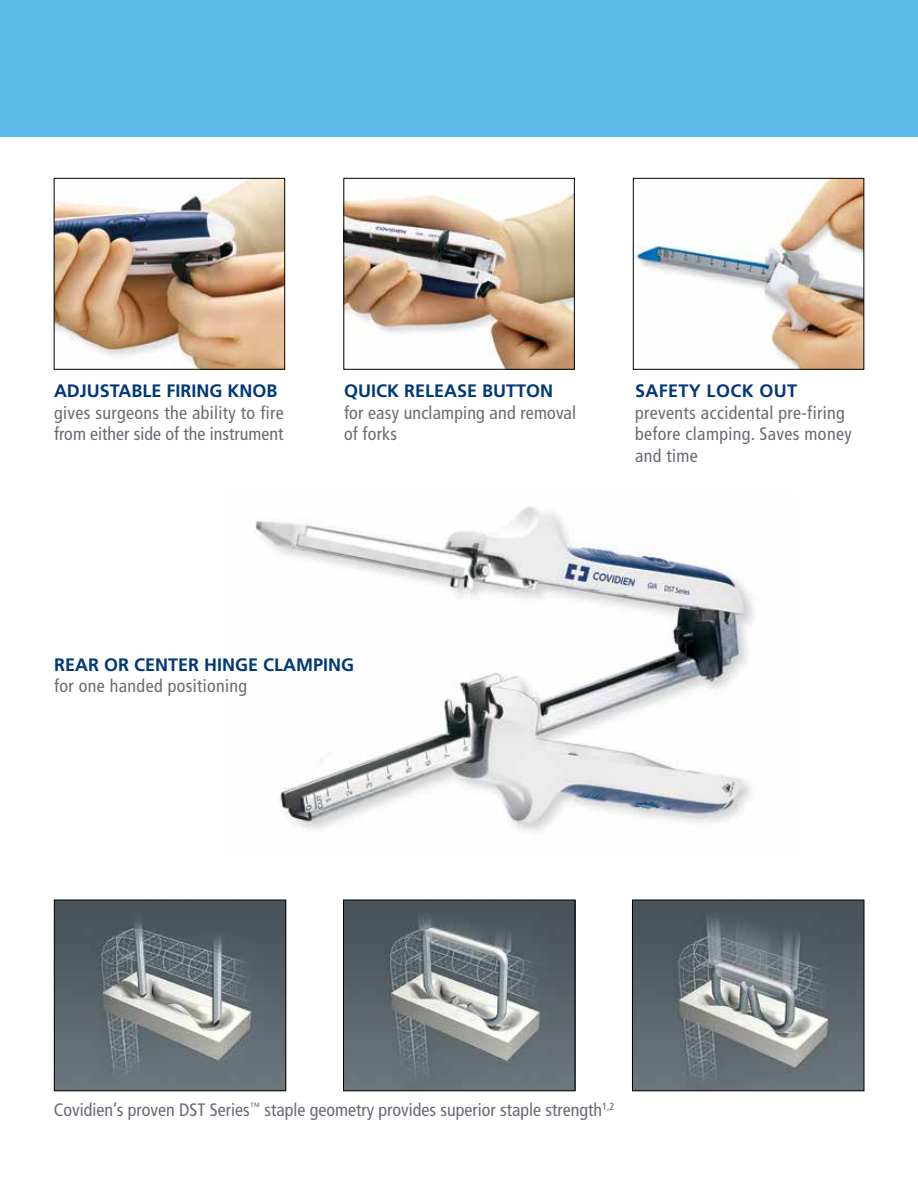
<style>
.page{position:relative;width:918px;height:1188px;background:#fff}
.page>*{position:absolute;margin:0;border:0;box-sizing:border-box;transform-origin:0 0}
.t1{font:condensed 18px/21.6px "Frutiger LT Std";letter-spacing:.01em;color:#696b73}
.t2{font:700 18px "Frutiger LT Std";color:#003878}
.t3{font:700 18px "Frutiger LT Std";letter-spacing:.02em;color:#003878}
</style>
<div class="page">
<img style="left:255px;top:506px;width:499px;height:326px">
<div style="left:0;top:0;width:918px;height:137px;background:#5bbae9"></div>
<img style="left:56px;top:180px;width:227px;height:187px">
<div style="left:54px;top:178px;width:231px;height:191px;border:1px solid #000"></div>
<img style="left:346px;top:194px;width:226px;height:173px">
<div style="left:344px;top:178px;width:230px;height:191px;border:1px solid #000"></div>
<img style="left:636px;top:180px;width:226px;height:187px">
<div style="left:633px;top:178px;width:231px;height:191px;border:1px solid #000"></div>
<img style="left:56px;top:902px;width:228px;height:187px">
<div style="left:54px;top:900px;width:232px;height:191px;border:1px solid #000"></div>
<img style="left:345px;top:902px;width:228px;height:187px">
<div style="left:343px;top:900px;width:232px;height:191px;border:1px solid #000"></div>
<img style="left:634px;top:902px;width:228px;height:187px">
<div style="left:632px;top:900px;width:232px;height:191px;border:1px solid #000"></div>
<p class="t2" style="left:54px;top:380px;width:225px">ADJUSTABLE FIRING KNOB</p>
<p class="t1" style="left:54px;top:402px;width:231px">gives surgeons the ability to fire from either side of the instrument</p>
<p class="t2" style="left:344px;top:380px;width:211px">QUICK RELEASE BUTTON</p>
<p class="t1" style="left:344px;top:402px;width:234px">for easy unclamping and removal of forks</p>
<p class="t3" style="left:635px;top:380px;width:161px">SAFETY LOCK OUT</p>
<p class="t1" style="left:635px;top:402px;width:218px">prevents accidental pre-firing before clamping. Saves money and time</p>
<p class="t2" style="left:54px;top:654px;width:302px">REAR OR CENTER HINGE CLAMPING</p>
<p class="t1" style="left:54px;top:675px;width:195px">for one handed positioning</p>
<p class="t1" style="left:54px;top:1099px;width:562px">Covidien’s proven DST Series<sup>™</sup> staple geometry provides superior staple strength<sup>1,2</sup></p>
</div>
